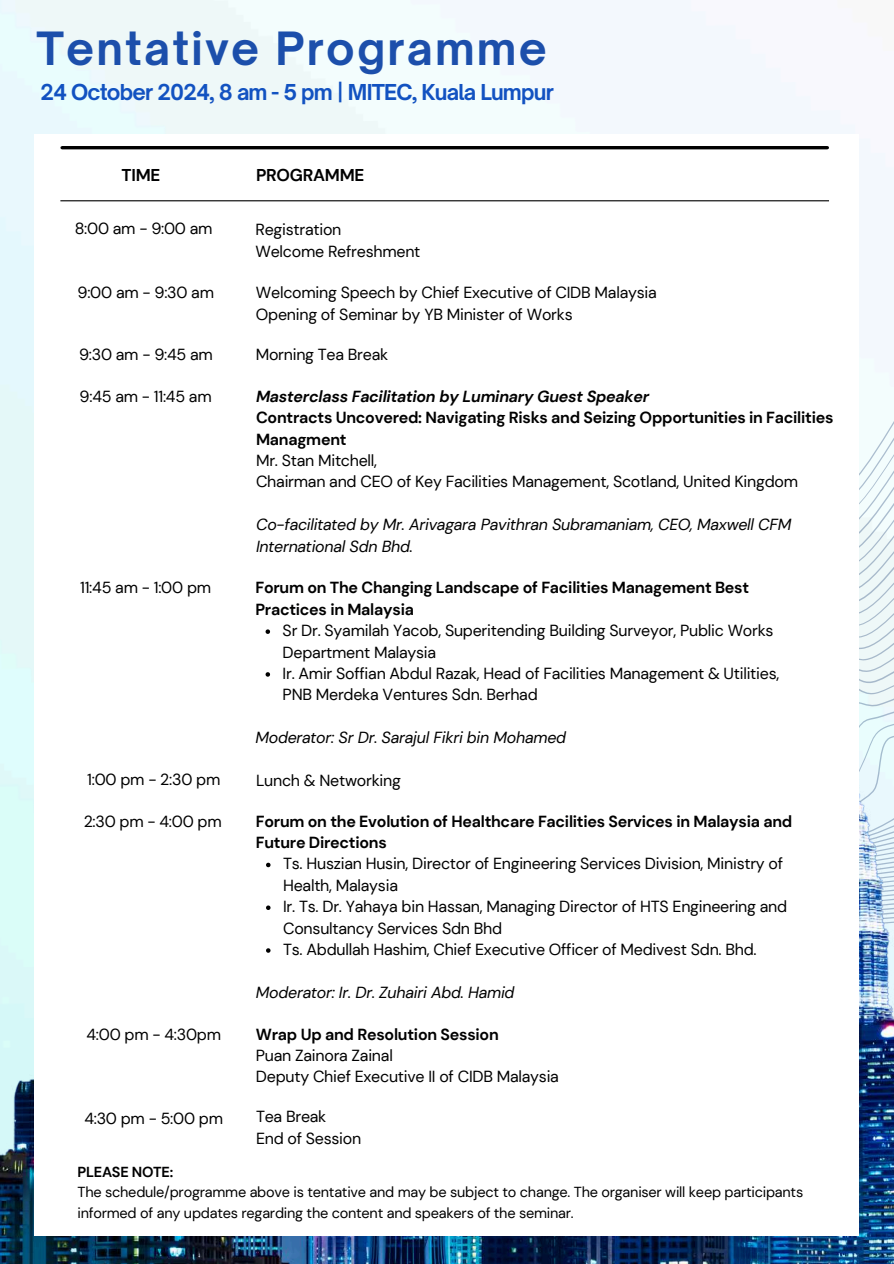
<style>
.page{position:relative;width:894px;height:1264px;background:#fff}
.page>*{position:absolute;margin:0;border:0;box-sizing:border-box;transform-origin:0 0}
.t1{font:700 43.8px "Open Sauce One";letter-spacing:.05em;color:#1c4fab}
.t2{font:700 21px "Open Sauce One";letter-spacing:-.04em;color:#1252c1}
.t3{font:700 17.1px "DM Sans";letter-spacing:-.015em;color:#000001}
.t4{font:16.05px/21.3px "DM Sans";letter-spacing:-.015em;color:#000001}
.t5{font:700 16.05px/21.3px "DM Sans";letter-spacing:-.015em;color:#000001}
.t6{font:16.05px/21.3px "DM Sans";letter-spacing:-.015em;color:#000}
.t7{font:italic 16.05px/21.3px "DM Sans";letter-spacing:-.015em;color:#000}
.t8{font:700 16.05px/21.3px "DM Sans";letter-spacing:-.015em;color:#000}
.t9{font:italic 700 16.05px "DM Sans";letter-spacing:-.015em;color:#000}
.t10{font:italic 16.05px "DM Sans";letter-spacing:-.015em;color:#000001}
.t11{font:14.55px/20.2px "DM Sans";letter-spacing:-.015em;color:#000001}
.t12{font:700 14.55px "DM Sans";letter-spacing:-.015em;color:#000001}
</style>
<div class="page">
<svg style="left:859px;top:610px;width:34px;height:98px;background:#e5f0f2"></svg>
<img style="left:0;top:708px;width:893px;height:555px">
<div style="left:35px;top:135px;width:823px;height:1100px;background:#fff"></div>
<svg style="left:265px;top:629px;width:5px;height:5px"></svg>
<svg style="left:265px;top:672px;width:5px;height:4px"></svg>
<svg style="left:266px;top:862px;width:4px;height:5px"></svg>
<svg style="left:266px;top:905px;width:4px;height:5px"></svg>
<svg style="left:266px;top:948px;width:4px;height:4px"></svg>
<hr style="left:60px;top:200px;width:768px;height:1px;background:#010101">
<hr style="left:62px;top:146px;width:765px;height:3px;background:#010101">
<h1 class="t1" style="left:36px;top:21px;width:512px">Tentative Programme</h1>
<h2 class="t2" style="left:41px;top:79px;width:514px">24 October 2024, 8 am - 5 pm | MITEC, Kuala Lumpur</h2>
<p class="t3" style="left:122px;top:163px;width:40px">TIME</p>
<p class="t3" style="left:256px;top:163px;width:110px">PROGRAMME</p>
<p class="t4" style="left:75px;top:218px;width:139px">8:00 am - 9:00 am</p>
<p class="t4" style="left:77px;top:282px;width:138px">9:00 am - 9:30 am</p>
<p class="t4" style="left:255px;top:219px;width:166px">Registration<br>Welcome Refreshment</p>
<p class="t4" style="left:256px;top:282px;width:402px">Welcoming Speech by Chief Executive of CIDB Malaysia<br>Opening of Seminar by YB Minister of Works</p>
<p class="t4" style="left:79px;top:344px;width:135px">9:30 am - 9:45 am</p>
<p class="t4" style="left:256px;top:344px;width:134px">Morning Tea Break</p>
<p class="t4" style="left:79px;top:386px;width:134px">9:45 am - 11:45 am</p>
<p class="t9" style="left:256px;top:386px;width:394px">Masterclass Facilitation by Luminary Guest Speaker</p>
<p class="t8" style="left:256px;top:407px;width:578px">Contracts Uncovered: Navigating Risks and Seizing Opportunities in Facilities<br>Managment</p>
<p class="t6" style="left:256px;top:450px;width:543px">Mr. Stan Mitchell,<br>Chairman and CEO of Key Facilities Management, Scotland, United Kingdom</p>
<p class="t7" style="left:256px;top:514px;width:536px">Co-facilitated by Mr. Arivagara Pavithran Subramaniam, CEO, Maxwell CFM<br>International Sdn Bhd.</p>
<p class="t4" style="left:80px;top:577px;width:132px">11:45 am - 1:00 pm</p>
<p class="t5" style="left:255px;top:577px;width:495px">Forum on The Changing Landscape of Facilities Management Best<br>Practices in Malaysia</p>
<p class="t4" style="left:282px;top:620px;width:492px">Sr Dr. Syamilah Yacob, Superitending Building Surveyor, Public Works<br>Department Malaysia</p>
<p class="t6" style="left:282px;top:662px;width:498px">Ir. Amir Soffian Abdul Razak, Head of Facilities Management &amp; Utilities,<br>PNB Merdeka Ventures Sdn. Berhad</p>
<p class="t7" style="left:255px;top:727px;width:312px">Moderator: Sr Dr. Sarajul Fikri bin Mohamed</p>
<p class="t4" style="left:87px;top:768px;width:135px">1:00 pm - 2:30 pm</p>
<p class="t4" style="left:256px;top:770px;width:146px">Lunch &amp; Networking</p>
<p class="t4" style="left:84px;top:810px;width:139px">2:30 pm - 4:00 pm</p>
<p class="t5" style="left:256px;top:810px;width:537px">Forum on the Evolution of Healthcare Facilities Services in Malaysia and<br>Future Directions</p>
<p class="t4" style="left:283px;top:853px;width:505px">Ts. Huszian Husin, Director of Engineering Services Division, Ministry of Health, Malaysia<br>Ir. Ts. Dr. Yahaya bin Hassan, Managing Director of HTS Engineering and Consultancy Services Sdn Bhd<br>Ts. Abdullah Hashim, Chief Executive Officer of Medivest Sdn. Bhd.</p>
<p class="t10" style="left:256px;top:981px;width:260px">Moderator: Ir. Dr. Zuhairi Abd. Hamid</p>
<p class="t4" style="left:86px;top:1023px;width:136px">4:00 pm - 4:30pm</p>
<p class="t5" style="left:256px;top:1023px;width:244px">Wrap Up and Resolution Session</p>
<p class="t4" style="left:256px;top:1044px;width:304px">Puan Zainora Zainal<br>Deputy Chief Executive II of CIDB Malaysia</p>
<p class="t4" style="left:84px;top:1107px;width:140px">4:30 pm - 5:00 pm</p>
<p class="t4" style="left:256px;top:1106px;width:107px">Tea Break<br>End of Session</p>
<p class="t12" style="left:77px;top:1162px;width:97px">PLEASE NOTE:</p>
<p class="t11" style="left:77px;top:1182px;width:727px">The schedule/programme above is tentative and may be subject to change. The organiser will keep participants informed of any updates regarding the content and speakers of the seminar.</p>
</div>
